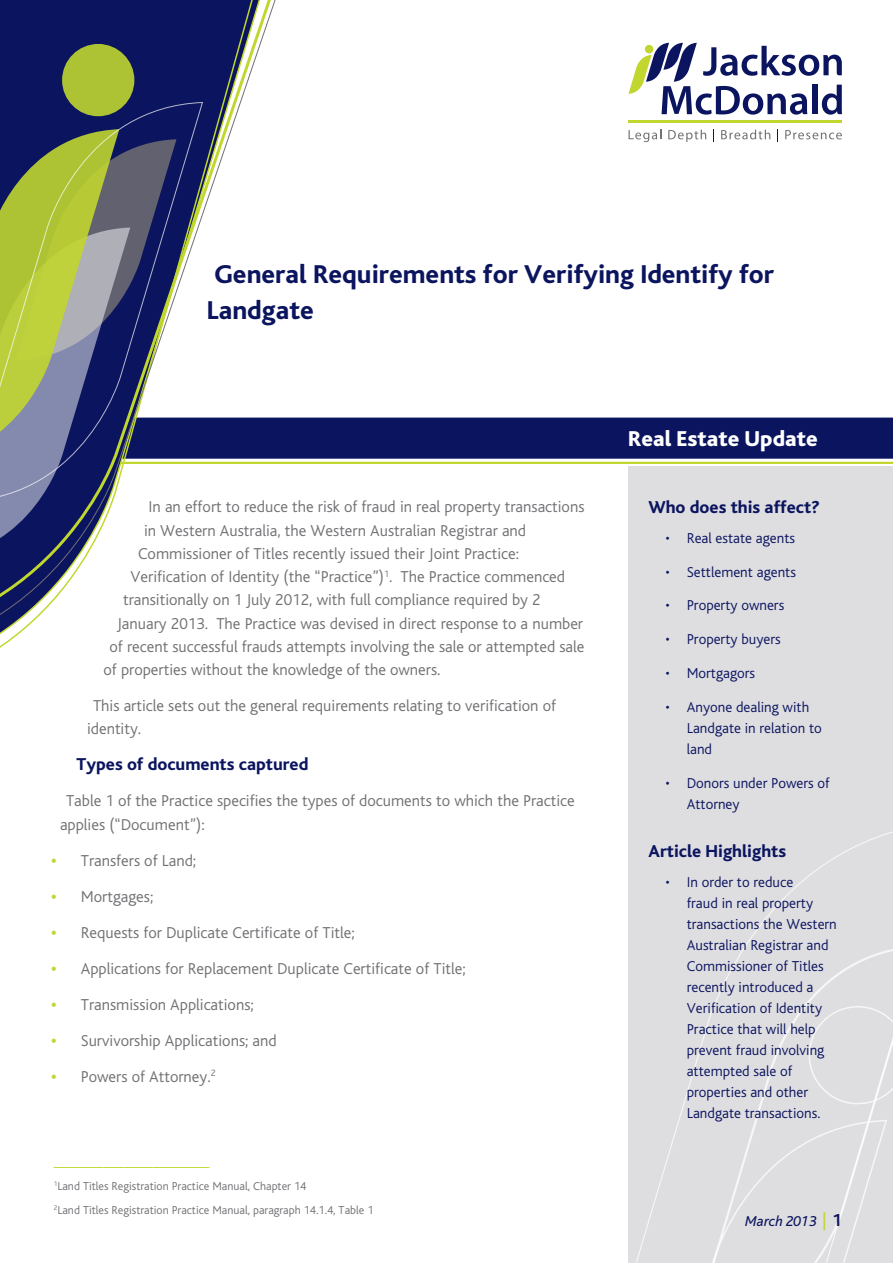
<style>
.page{position:relative;width:893px;height:1263px;background:#fff}
.page>*{position:absolute;margin:0;border:0;box-sizing:border-box;transform-origin:0 0}
.Publication_Title{font:800 27px/36px "Bliss";color:#0b145e}
.Area_of_Expertise{font:800 22.5px "Bliss";color:#fff}
.JacMac_-_Pub_Heads{font:800 18px "Bliss";color:#0b145e}
.JacMac___Body_Copy_G{font:800 18px "Bliss";color:#0b145e}
.JacMac___Body_Copy_G-2{font:300 16.5px/23.2px "Bliss";color:#717074}
.JacMac_Bullets{font:300 15.75px "Bliss";color:#c1d72f}
.t1{font:300 15px/21px "Bliss";color:#0b145e}
.Page_Number{font:italic 15px "Bliss";color:#0b145e}
.JacMac_Bullets-2{font:300 12px "Bliss";color:#717074}
.s1{font-weight:800;color:#c1d72f}
.s2{font-style:normal;font-size:18px;color:#c1d72f}
.s3{font-weight:700;font-style:normal;font-size:18px}
</style>
<div class="page">
<div style="left:628px;top:466px;width:265px;height:797px;background:#dedee1"></div>
<svg style="left:679px;top:831px;width:214px;height:288px"></svg>
<svg style="left:636px;top:1119px;width:251px;height:144px"></svg>
<svg style="left:809px;top:1006px;width:84px;height:98px"></svg>
<svg style="left:628px;top:43px;width:214px;height:72px"></svg>
<div style="left:645px;top:45px;width:8px;height:8px;background:#c1d72f;border-radius:50%"></div>
<hr style="left:628px;top:121px;width:214px;height:2px;background:#c1d72f">
<svg style="left:0;top:0;width:276px;height:645px"></svg>
<svg style="left:0;top:129px;width:893px;height:430px"></svg>
<div style="left:62px;top:44px;width:72px;height:72px;background:#aec333;border-radius:50%"></div>
<svg style="left:0;top:101px;width:204px;height:401px;background:#757e78"></svg>
<p class="Publication_Title" style="left:207px;top:256px;width:569px">General Requirements for Verifying Identify for<br>Landgate</p>
<p class="JacMac___Body_Copy_G-2" style="left:149px;top:495px;width:437px">In an effort to reduce the risk of fraud in real property transactions</p>
<p class="JacMac___Body_Copy_G-2" style="left:144px;top:519px;width:384px">in Western Australia, the Western Australian Registrar and</p>
<p class="JacMac___Body_Copy_G-2" style="left:138px;top:542px;width:382px">Commissioner of Titles recently issued their Joint Practice:</p>
<p class="JacMac___Body_Copy_G-2" style="left:131px;top:565px;width:436px">Verification of Identity (the “Practice”)<sup>1</sup>. The Practice commenced</p>
<p class="JacMac___Body_Copy_G-2" style="left:123px;top:588px;width:419px">transitionally on 1 July 2012, with full compliance required by 2</p>
<p class="JacMac___Body_Copy_G-2" style="left:117px;top:612px;width:468px">January 2013. The Practice was devised in direct response to a number</p>
<p class="JacMac___Body_Copy_G-2" style="left:110px;top:635px;width:476px">of recent successful frauds attempts involving the sale or attempted sale</p>
<p class="JacMac___Body_Copy_G-2" style="left:104px;top:658px;width:338px">of properties without the knowledge of the owners.</p>
<p class="JacMac___Body_Copy_G-2" style="left:87px;top:694px;width:471px;text-indent:6px">This article sets out the general requirements relating to verification of identity.</p>
<p class="JacMac___Body_Copy_G" style="left:77px;top:755px;width:233px">Types of documents captured</p>
<p class="JacMac___Body_Copy_G-2" style="left:60px;top:789px;width:516px;text-indent:6px">Table 1 of the Practice specifies the types of documents to which the Practice applies (“Document”):</p>
<p class="JacMac___Body_Copy_G-2" style="left:51px;top:849px;width:147px"><span class="s1">•</span> Transfers of Land;</p>
<p class="JacMac___Body_Copy_G-2" style="left:51px;top:885px;width:104px"><span class="s1">•</span> Mortgages;</p>
<p class="JacMac___Body_Copy_G-2" style="left:51px;top:921px;width:305px"><span class="s1">•</span> Requests for Duplicate Certificate of Title;</p>
<p class="JacMac___Body_Copy_G-2" style="left:51px;top:957px;width:416px"><span class="s1">•</span> Applications for Replacement Duplicate Certificate of Title;</p>
<p class="JacMac___Body_Copy_G-2" style="left:51px;top:993px;width:204px"><span class="s1">•</span> Transmission Applications;</p>
<p class="JacMac___Body_Copy_G-2" style="left:51px;top:1029px;width:227px"><span class="s1">•</span> Survivorship Applications; and</p>
<p class="JacMac___Body_Copy_G-2" style="left:51px;top:1065px;width:166px"><span class="s1">•</span> Powers of Attorney.<sup>2</sup></p>
<p class="JacMac_Bullets" style="left:54px;top:1153px;width:157px">______________________</p>
<p class="JacMac_Bullets-2" style="left:54px;top:1180px;width:254px"><sup>1</sup>Land Titles Registration Practice Manual, Chapter 14</p>
<p class="JacMac_Bullets-2" style="left:54px;top:1204px;width:321px"><sup>2</sup>Land Titles Registration Practice Manual, paragraph 14.1.4, Table 1</p>
<p class="Area_of_Expertise" style="left:628px;top:427px;width:191px">Real Estate Update</p>
<p class="JacMac_-_Pub_Heads" style="left:648px;top:498px;width:173px">Who does this affect?</p>
<p class="t1" style="left:665px;top:528px;width:131px">• Real estate agents</p>
<p class="t1" style="left:665px;top:561px;width:132px">• Settlement agents</p>
<p class="t1" style="left:665px;top:595px;width:120px">• Property owners</p>
<p class="t1" style="left:665px;top:629px;width:117px">• Property buyers</p>
<p class="t1" style="left:665px;top:663px;width:91px">• Mortgagors</p>
<p class="t1" style="left:687px;top:697px;width:137px;text-indent:-21px">• Anyone dealing with<br>Landgate in relation to land</p>
<p class="t1" style="left:687px;top:772px;width:144px;text-indent:-21px">• Donors under Powers of<br>Attorney</p>
<p class="JacMac_-_Pub_Heads" style="left:648px;top:842px;width:139px">Article Highlights</p>
<p class="t1" style="left:687px;top:872px;width:152px;text-indent:-21px">• In order to reduce<br>fraud in real property transactions the Western<br>Australian Registrar and<br>Commissioner of Titles recently introduced a<br>Verification of Identity<br>Practice that will help prevent fraud involving attempted sale of properties and other<br>Landgate transactions.</p>
<p class="Page_Number" style="left:745px;top:1213px;width:98px">March 2013 <span class="s2">|</span> <span class="s3">1</span></p>
</div>
